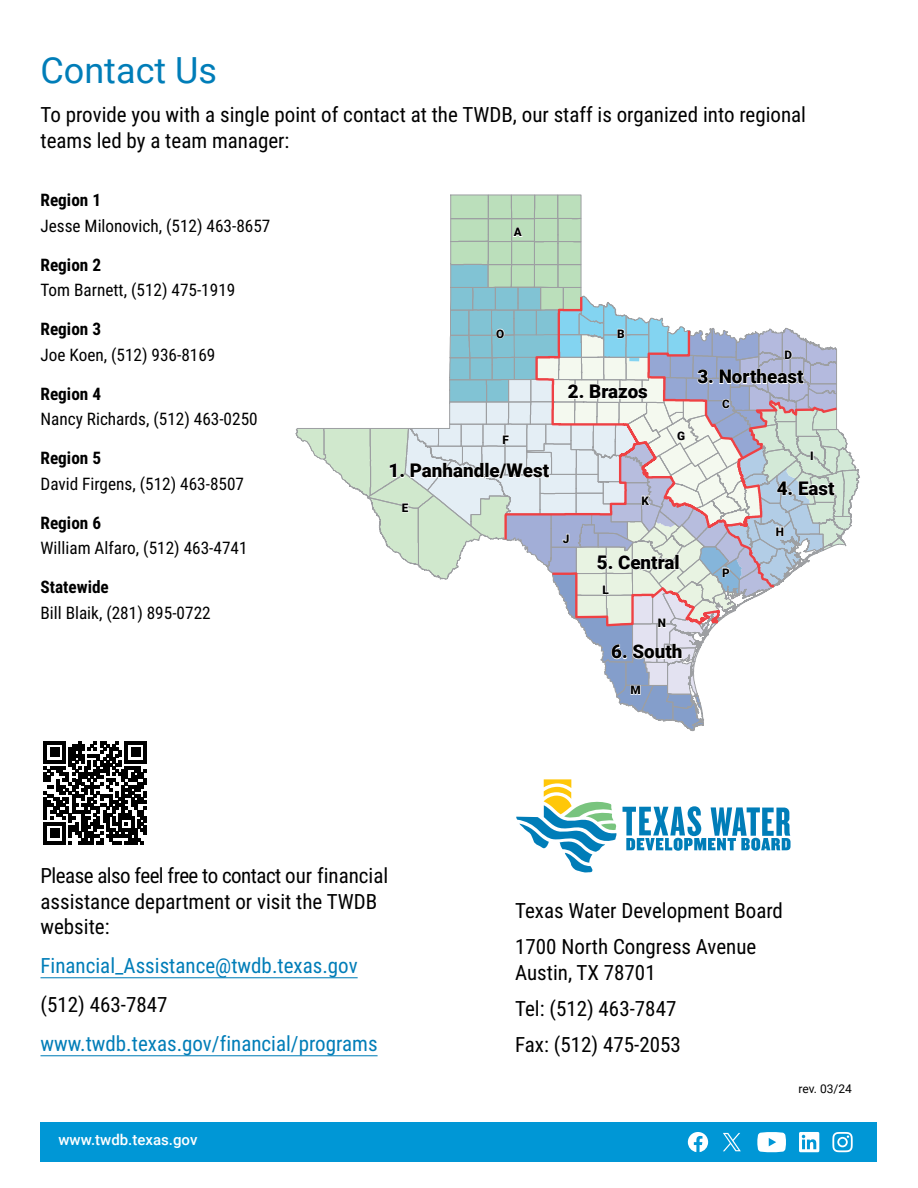
<style>
.page{position:relative;width:918px;height:1188px;background:#fff}
.page>*{position:absolute;margin:0;border:0;box-sizing:border-box;transform-origin:0 0}
.heading_1{font:36px "Roboto";color:#007db8}
.body_contact_us{font:21px/25.5px "Roboto Condensed";color:#000}
.body{font:21px/25.2px "Roboto Condensed";color:#000}
.body_contact_us-2{font:21px "Roboto Condensed";color:#007db8}
.t1{font:900 18.9px "Roboto";color:#000}
.body_contact_us-3{font:17.25px "Roboto Condensed";color:#000}
.body_contact_us-4{font:700 17.25px "Roboto Condensed";color:#000}
.TWDB_URL_footer{font:500 15px "Roboto";color:#fff}
.t2{font:12px "Roboto";letter-spacing:-.005em;color:#000}
.t3{font:900 11.7px "Roboto";color:#000}
</style>
<div class="page">
<svg style="left:295px;top:194px;width:565px;height:538px"></svg>
<hr style="left:40px;top:977px;width:318px;height:1px;background:#007db8">
<hr style="left:40px;top:1055px;width:338px;height:1px;background:#007db8">
<svg style="left:44px;top:742px;width:103px;height:102px"></svg>
<div style="left:40px;top:1122px;width:838px;height:39px;background:#0097d6"></div>
<svg style="left:688px;top:1132px;width:20px;height:20px"></svg>
<svg style="left:757px;top:1132px;width:29px;height:20px"></svg>
<svg style="left:799px;top:1132px;width:20px;height:20px"></svg>
<svg style="left:832px;top:1132px;width:21px;height:20px"></svg>
<svg style="left:623px;top:806px;width:168px;height:45px"></svg>
<svg style="left:516px;top:779px;width:101px;height:93px"></svg>
<svg style="left:723px;top:1133px;width:18px;height:18px"></svg>
<h1 class="heading_1" style="left:40px;top:45px;width:178px">Contact Us</h1>
<p class="body_contact_us" style="left:40px;top:101px;width:767px">To provide you with a single point of contact at the TWDB, our staff is organized into regional teams led by a team manager:</p>
<p class="body_contact_us-4" style="left:40px;top:188px;width:62px">Region 1</p>
<p class="body_contact_us-3" style="left:40px;top:214px;width:231px">Jesse Milonovich, (512) 463-8657</p>
<p class="body_contact_us-4" style="left:40px;top:253px;width:62px">Region 2</p>
<p class="body_contact_us-3" style="left:40px;top:278px;width:196px">Tom Barnett, (512) 475-1919</p>
<p class="body_contact_us-4" style="left:40px;top:317px;width:62px">Region 3</p>
<p class="body_contact_us-3" style="left:40px;top:343px;width:176px">Joe Koen, (512) 936-8169</p>
<p class="body_contact_us-4" style="left:40px;top:382px;width:62px">Region 4</p>
<p class="body_contact_us-3" style="left:40px;top:407px;width:219px">Nancy Richards, (512) 463-0250</p>
<p class="body_contact_us-4" style="left:40px;top:446px;width:62px">Region 5</p>
<p class="body_contact_us-3" style="left:40px;top:472px;width:205px">David Firgens, (512) 463-8507</p>
<p class="body_contact_us-4" style="left:40px;top:511px;width:62px">Region 6</p>
<p class="body_contact_us-3" style="left:40px;top:536px;width:209px">William Alfaro, (512) 463-4741</p>
<p class="body_contact_us-4" style="left:40px;top:575px;width:70px">Statewide</p>
<p class="body_contact_us-3" style="left:40px;top:601px;width:172px">Bill Blaik, (281) 895-0722</p>
<p class="t3" style="left:514px;top:224px;width:10px">A</p>
<p class="t3" style="left:496px;top:325px;width:10px">O</p>
<p class="t3" style="left:502px;top:431px;width:8px">F</p>
<p class="t1" style="left:389px;top:457px;width:162px">1. Panhandle/West</p>
<p class="t3" style="left:402px;top:499px;width:8px">E</p>
<p class="t3" style="left:617px;top:325px;width:9px">B</p>
<p class="t1" style="left:568px;top:378px;width:82px">2. Brazos</p>
<p class="t3" style="left:563px;top:530px;width:8px">J</p>
<p class="t3" style="left:642px;top:492px;width:9px">K</p>
<p class="t3" style="left:677px;top:427px;width:10px">G</p>
<p class="t1" style="left:597px;top:549px;width:84px">5. Central</p>
<p class="t3" style="left:602px;top:581px;width:8px">L</p>
<p class="t3" style="left:658px;top:615px;width:10px">N</p>
<p class="t1" style="left:611px;top:639px;width:73px">6. South</p>
<p class="t3" style="left:630px;top:682px;width:12px">M</p>
<p class="t3" style="left:784px;top:347px;width:9px">D</p>
<p class="t1" style="left:697px;top:364px;width:108px">3. Northeast</p>
<p class="t3" style="left:722px;top:396px;width:9px">C</p>
<p class="t3" style="left:722px;top:564px;width:9px">P</p>
<p class="t3" style="left:810px;top:447px;width:5px">I</p>
<p class="t1" style="left:777px;top:475px;width:59px">4. East</p>
<p class="t3" style="left:776px;top:523px;width:10px">H</p>
<p class="body_contact_us" style="left:40px;top:862px;width:349px">Please also feel free to contact our financial assistance department or visit the TWDB website:</p>
<p class="body_contact_us-2" style="left:40px;top:951px;width:319px">Financial_Assistance@twdb.texas.gov</p>
<p class="body_contact_us" style="left:40px;top:991px;width:129px">(512) 463-7847</p>
<p class="body_contact_us-2" style="left:40px;top:1029px;width:339px">www.twdb.texas.gov/financial/programs</p>
<p class="TWDB_URL_footer" style="left:58px;top:1130px;width:140px">www.twdb.texas.gov</p>
<p class="body" style="left:515px;top:898px;width:269px">Texas Water Development Board</p>
<p class="body" style="left:515px;top:934px;width:243px">1700 North Congress Avenue<br>Austin, TX 78701</p>
<p class="body" style="left:515px;top:995px;width:163px">Tel: (512) 463-7847</p>
<p class="body" style="left:515px;top:1031px;width:167px">Fax: (512) 475-2053</p>
<p class="t2" style="left:798px;top:1080px;width:55px">rev. 03/24</p>
</div>
